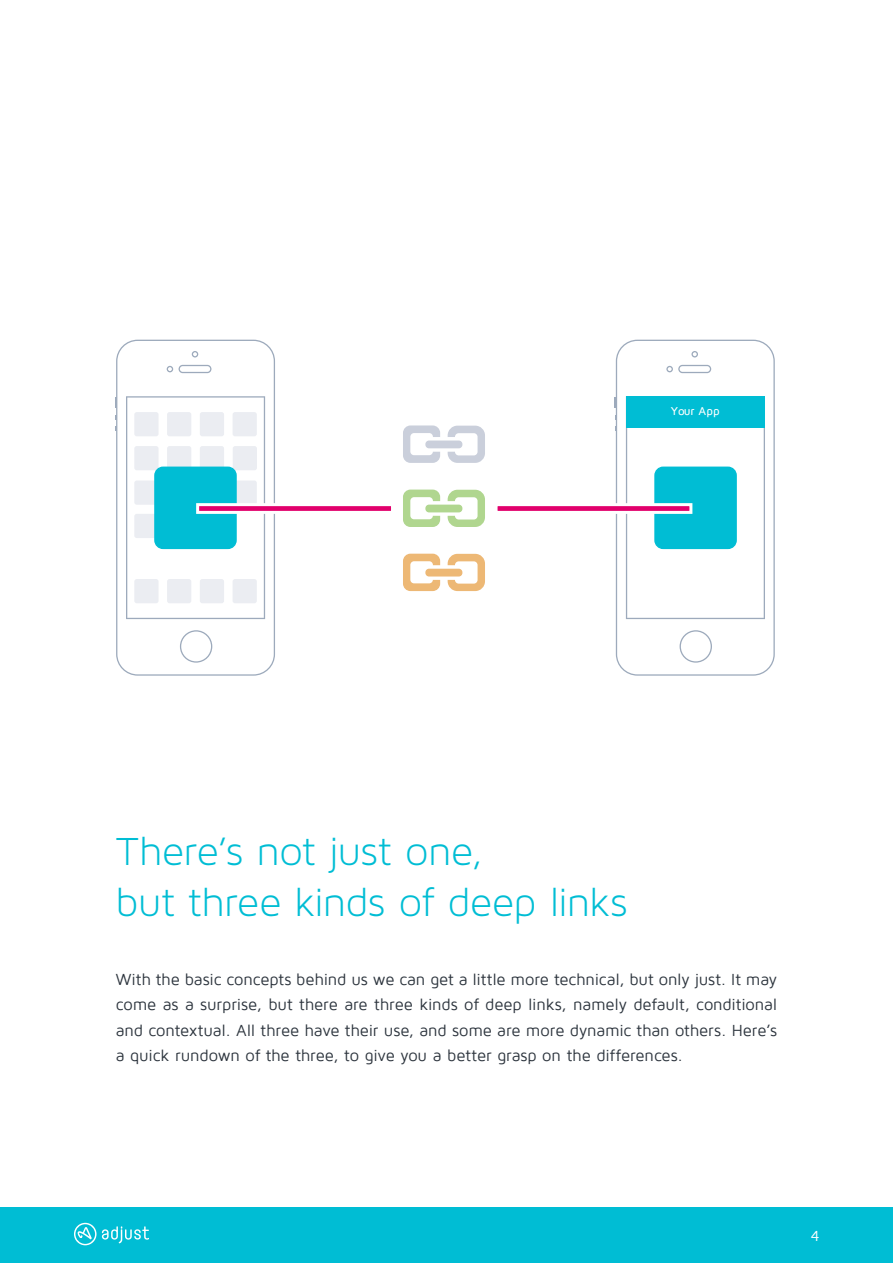
<style>
.page{position:relative;width:893px;height:1263px;background:#fff}
.page>*{position:absolute;margin:0;border:0;box-sizing:border-box;transform-origin:0 0}
.Fließtext-schwarz{font:42px/51px "Maven Pro Light 300";letter-spacing:-.01em;color:#00bdd4}
.Fließtext-schwarz-2{font:16.5px/25.5px "Maven Pro";letter-spacing:-.01em;color:#2c343d;text-align:justify}
.t1{font:15px "Maven Pro";color:#fff}
.t2{font:500 11.7px "Maven Pro";color:#fff}
</style>
<div class="page">
<div style="left:0;top:1207px;width:893px;height:56px;background:#00bdd4"></div>
<svg style="left:74px;top:1223px;width:75px;height:22px"></svg>
<hr style="left:115px;top:398px;width:4px;height:10px;background:#9daabc">
<svg style="left:616px;top:340px;width:159px;height:336px"></svg>
<svg style="left:680px;top:630px;width:32px;height:33px"></svg>
<svg style="left:116px;top:340px;width:159px;height:336px"></svg>
<svg style="left:691px;top:351px;width:7px;height:6px"></svg>
<svg style="left:666px;top:365px;width:45px;height:8px"></svg>
<svg style="left:167px;top:366px;width:6px;height:6px"></svg>
<svg style="left:192px;top:351px;width:6px;height:6px"></svg>
<svg style="left:179px;top:365px;width:32px;height:8px"></svg>
<svg style="left:403px;top:425px;width:82px;height:38px"></svg>
<svg style="left:403px;top:554px;width:82px;height:37px"></svg>
<svg style="left:180px;top:630px;width:32px;height:33px"></svg>
<svg style="left:403px;top:490px;width:82px;height:37px"></svg>
<svg style="left:126px;top:396px;width:265px;height:223px"></svg>
<svg style="left:497px;top:396px;width:268px;height:223px"></svg>
<p class="t2" style="left:671px;top:405px;width:50px">Your App</p>
<p class="Fließtext-schwarz" style="left:116px;top:825px;width:514px">There’s not just one,<br>but three kinds of deep links</p>
<p class="Fließtext-schwarz-2" style="left:116px;top:967px;width:663px">With the basic concepts behind us we can get a little more technical, but only just. It may come as a surprise, but there are three kinds of deep links, namely default, conditional and contextual. All three have their use, and some are more dynamic than others. Here’s a quick rundown of the three, to give you a better grasp on the differences.</p>
<p class="t1" style="left:811px;top:1228px;width:10px">4</p>
</div>
